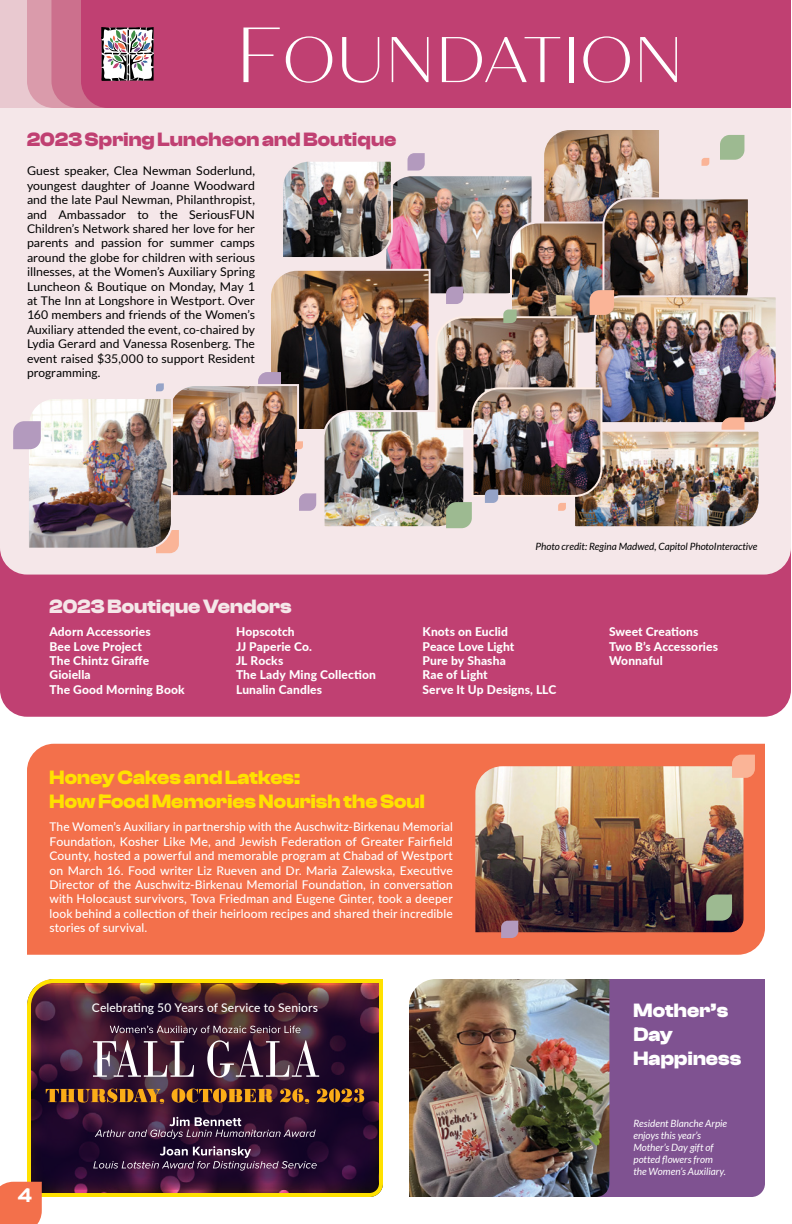
<style>
.page{position:relative;width:792px;height:1224px;background:#fff}
.page>*{position:absolute;margin:0;border:0;box-sizing:border-box;transform-origin:0 0}
.t1{font:300 64.4px "Quiche Sans";color:#fff}
.t2{font:700 20px/24px "Clash Display Variable";letter-spacing:.005em;color:#ffe100}
.t3{font:700 20px "Clash Display Variable";letter-spacing:.005em;color:#c04072}
.t4{font:700 20px/24px "Clash Display Variable";letter-spacing:.005em;color:#fff}
.t5{font:700 20px "Clash Display Variable";letter-spacing:.005em;color:#f5e7e9}
.t6{font:500 12px/14.4px "Lato";letter-spacing:.01em;color:#fff;text-align:justify}
.t7{font:12px/14.4px "Lato";color:#000;text-align:justify}
.t8{font:800 12px/14.4px "Lato";letter-spacing:.01em;color:#fff}
.t9{font:italic 10px/12px "Lato";color:#fff}
.t10{font:italic 10px "Lato";letter-spacing:-.005em;color:#000}
.s1{font-size:78px}
</style>
<div class="page">
<div style="left:609px;top:979px;width:156px;height:218px;background:#7f5291"></div>
<div style="left:0;top:575px;width:791px;height:142px;background:#c04072"></div>
<div style="left:0;top:108px;width:791px;height:467px;background:#f5e7e9"></div>
<div style="left:0;top:0;width:120px;height:108px;background:#e9c9d0"></div>
<div style="left:154px;top:0;width:637px;height:108px;background:#c04072"></div>
<svg style="left:27px;top:0;width:127px;height:108px;background:#c2728e"></svg>
<div style="left:27px;top:744px;width:738px;height:211px;background:#f3704b"></div>
<img style="left:475px;top:766px;width:268px;height:166px">
<img style="left:409px;top:979px;width:200px;height:218px">
<svg style="left:25px;top:979px;width:358px;height:218px;background:#503037"></svg>
<svg style="left:732px;top:755px;width:23px;height:23px"></svg>
<svg style="left:501px;top:921px;width:17px;height:17px"></svg>
<svg style="left:706px;top:895px;width:26px;height:26px"></svg>
<img style="left:13px;top:127px;width:766px;height:426px">
<div style="left:0;top:1182px;width:42px;height:42px;background:#f3704b"></div>
<h1 class="t1" style="left:235px;top:22px;width:450px"><span class="s1">F</span>OUNDATION</h1>
<h2 class="t3" style="left:27px;top:128px;width:371px">2023 Spring Luncheon and Boutique</h2>
<p class="t7" style="left:27px;top:164px;width:230px">Guest speaker, Clea Newman Soderlund, youngest daughter of Joanne Woodward and the late Paul Newman, Philanthropist, and Ambassador to the SeriousFUN Children’s Network shared her love for her parents and passion for summer camps around the globe for children with serious illnesses, at the Women’s Auxiliary Spring Luncheon &amp; Boutique on Monday, May 1 at The Inn at Longshore in Westport. Over 160 members and friends of the Women’s Auxiliary attended the event, co-chaired by Lydia Gerard and Vanessa Rosenberg. The event raised $35,000 to support Resident programming.</p>
<p class="t10" style="left:536px;top:540px;width:223px">Photo credit: Regina Madwed, Capitol PhotoInteractive</p>
<h2 class="t5" style="left:50px;top:595px;width:244px">2023 Boutique Vendors</h2>
<p class="t8" style="left:50px;top:624px;width:137px">Adorn Accessories<br>Bee Love Project<br>The Chintz Giraffe<br>Gioiella<br>The Good Morning Book</p>
<p class="t8" style="left:236px;top:624px;width:141px">Hopscotch<br>JJ Paperie Co.<br>JL Rocks<br>The Lady Ming Collection<br>Lunalin Candles</p>
<p class="t8" style="left:423px;top:624px;width:135px">Knots on Euclid<br>Peace Love Light<br>Pure by Shasha<br>Rae of Light<br>Serve It Up Designs, LLC</p>
<p class="t8" style="left:609px;top:624px;width:111px">Sweet Creations<br>Two B’s Accessories<br>Wonnaful</p>
<h2 class="t2" style="left:50px;top:766px;width:377px">Honey Cakes and Latkes:<br>How Food Memories Nourish the Soul</h2>
<p class="t6" style="left:50px;top:819px;width:405px">The Women’s Auxiliary in partnership with the Auschwitz-Birkenau Memorial Foundation, Kosher Like Me, and Jewish Federation of Greater Fairfield County, hosted a powerful and memorable program at Chabad of Westport on March 16. Food writer Liz Rueven and Dr. Maria Zalewska, Executive Director of the Auschwitz-Birkenau Memorial Foundation, in conversation with Holocaust survivors, Tova Friedman and Eugene Ginter, took a deeper look behind a collection of their heirloom recipes and shared their incredible stories of survival.</p>
<p class="t6" style="left:92px;top:1000px;width:228px">Celebrating 50 Years of Service to Seniors</p>
<h2 class="t4" style="left:18px;top:1183px;width:16px">4</h2>
<h2 class="t4" style="left:633px;top:999px;width:109px">Mother’s<br>Day<br>Happiness</h2>
<p class="t9" style="left:633px;top:1117px;width:95px">Resident Blanche Arpie enjoys this year’s<br>Mother’s Day gift of potted flowers from the Women’s Auxiliary.</p>
</div>
